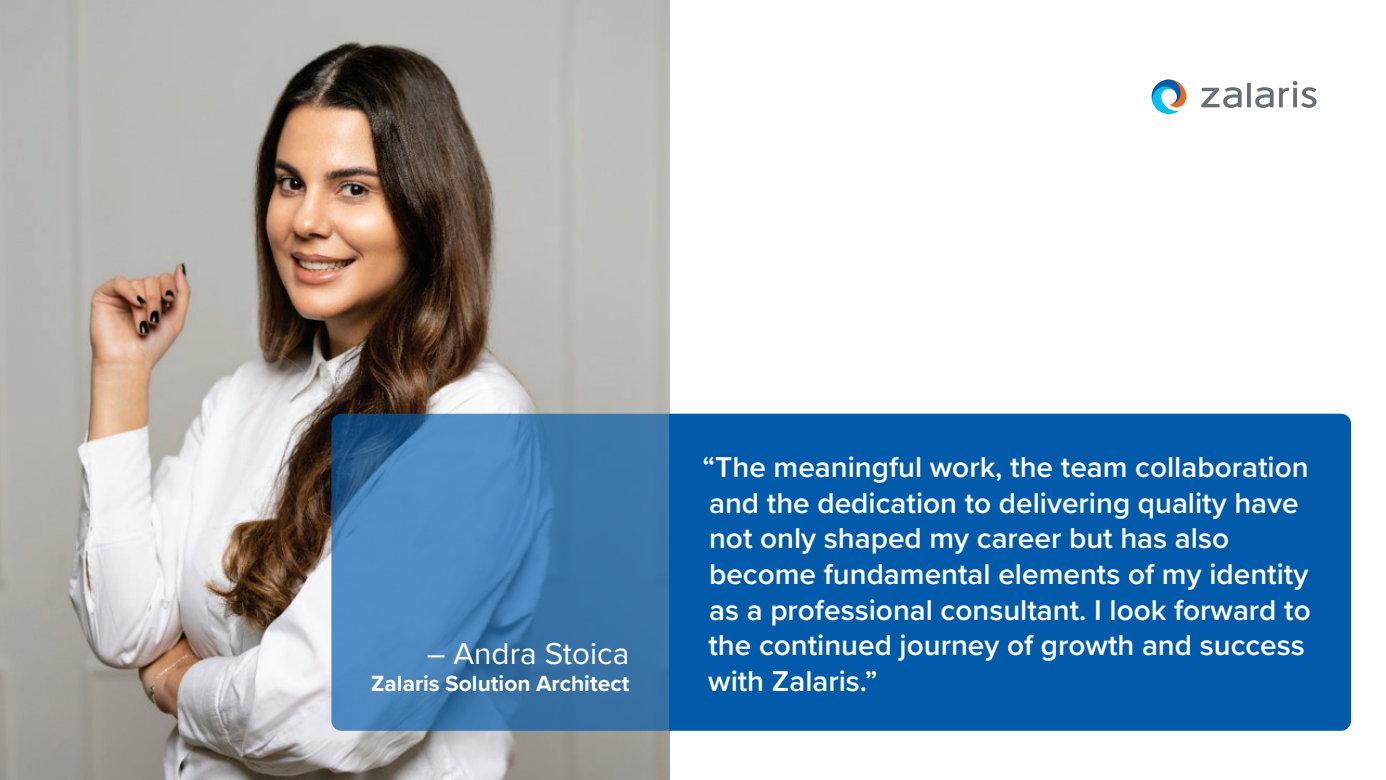
<style>
.page{position:relative;width:1386px;height:780px;background:#fff}
.page>*{position:absolute;margin:0;border:0;box-sizing:border-box;transform-origin:0 0}
.t1{font:31.5px "Proxima Nova";color:#fff}
.t2{font:600 29.75px/35.7px "Proxima Nova";color:#fff}
.t3{font:700 22.75px "Proxima Nova";color:#fff}
</style>
<div class="page">
<img style="left:0;top:0;width:669px;height:780px">
<svg style="left:331px;top:414px;width:338px;height:317px;background:#457daf"></svg>
<div style="left:669px;top:414px;width:682px;height:317px;background:#015aaa"></div>
<svg style="left:1255px;top:81px;width:62px;height:27px"></svg>
<svg style="left:1247px;top:83px;width:4px;height:24px"></svg>
<svg style="left:1293px;top:88px;width:4px;height:19px"></svg>
<svg style="left:1201px;top:87px;width:41px;height:21px"></svg>
<svg style="left:1152px;top:79px;width:34px;height:35px"></svg>
<p class="t1" style="left:427px;top:630px;width:204px">– Andra Stoica</p>
<p class="t3" style="left:371px;top:667px;width:260px">Zalaris Solution Architect</p>
<p class="t2" style="left:703px;top:448px;width:610px">“The meaningful work, the team collaboration and the dedication to delivering quality have not only shaped my career but has also become fundamental elements of my identity as a professional consultant. I look forward to the continued journey of growth and success with Zalaris.”</p>
</div>
